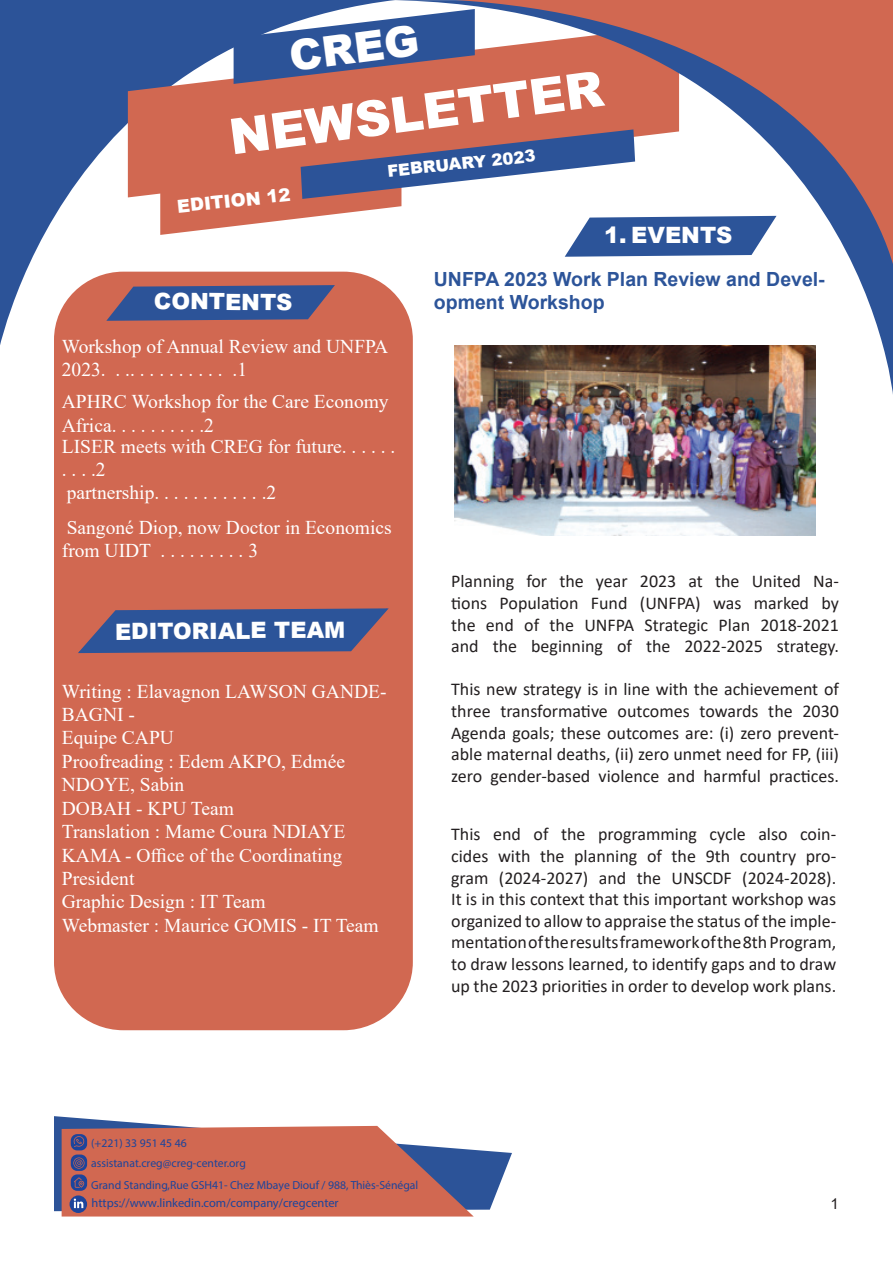
<style>
.page{position:relative;width:893px;height:1263px;background:#fff}
.page>*{position:absolute;margin:0;border:0;box-sizing:border-box;transform-origin:0 0}
.t1{font:900 49.5px "Arial";color:#fff}
.t2{font:900 42px "Arial";color:#fff}
.t3{font:900 22.5px "Arial";color:#fff}
.t4{font:19.5px/23.4px "Times New Roman";color:#fff}
.t5{font:700 19.5px/23.4px "Arial";color:#2c5499}
.t6{font:18px/21.6px "Calibri";color:#231f20;text-align:justify}
.t7{font:900 18px "Arial";color:#fff}
.t8{font:900 16.5px "Arial";color:#fff}
.t9{font:15px "Arial";color:#231f20}
.t10{font:12.45px "Myriad Pro";color:#1d449b}
.t11{font:11.7px/20.1px "Myriad Pro";color:#1d449b}
</style>
<div class="page">
<svg style="left:54px;top:1116px;width:458px;height:100px"></svg>
<div style="left:54px;top:272px;width:359px;height:758px;background:#d16851;border-radius:69px"></div>
<svg style="left:0;top:0;width:361px;height:345px"></svg>
<svg style="left:128px;top:25px;width:233px;height:172px;background:#a56a6e"></svg>
<svg style="left:234px;top:9px;width:127px;height:75px;background:#53679b"></svg>
<svg style="left:361px;top:0;width:532px;height:395px"></svg>
<svg style="left:365px;top:0;width:528px;height:283px;fill:#d16851"></svg>
<svg style="left:106px;top:285px;width:229px;height:36px;background:#47568c"></svg>
<svg style="left:78px;top:608px;width:311px;height:46px"></svg>
<svg style="left:160px;top:129px;width:616px;height:128px"></svg>
<img style="left:454px;top:345px;width:362px;height:190px">
<h2 class="t2" style="left:286px;top:26px;width:132px;rotate:-7deg">CREG</h2>
<h1 class="t1" style="left:225px;top:103px;width:378px;rotate:-8deg">NEWSLETTER</h1>
<p class="t8" style="left:386px;top:159px;width:150px;rotate:-6deg">FEBRUARY 2023</p>
<p class="t7" style="left:176px;top:193px;width:115px;rotate:-6deg">EDITION 12</p>
<p class="t3" style="left:154px;top:284px;width:140px;rotate:1deg">CONTENTS</p>
<p class="t4" style="left:62px;top:334px;width:328px">Workshop of Annual Review and UNFPA<br>2023. . .. . . . . . . . . . .1</p>
<p class="t4" style="left:62px;top:390px;width:328px">APHRC Workshop for the Care Economy<br>Africa. . . . . . . . . .2</p>
<p class="t4" style="left:62px;top:434px;width:335px">LISER meets with CREG for future. . . . . . . . . .2<br>partnership. . . . . . . . . . . .2</p>
<p class="t4" style="left:62px;top:515px;width:331px">Sangoné Diop, now Doctor in Economics from UIDT . . . . . . . . . 3</p>
<p class="t3" style="left:115px;top:616px;width:232px;rotate:-1deg">EDITORIALE TEAM</p>
<p class="t4" style="left:62px;top:679px;width:326px">Writing : Elavagnon LAWSON GANDE-<br>BAGNI -<br>Equipe CAPU<br>Proofreading : Edem AKPO, Edmée<br>NDOYE, Sabin<br>DOBAH - KPU Team<br>Translation : Mame Coura NDIAYE<br>KAMA - Office of the Coordinating<br>President<br>Graphic Design : IT Team<br>Webmaster : Maurice GOMIS - IT Team</p>
<p class="t3" style="left:604px;top:219px;width:130px">1. EVENTS</p>
<p class="t5" style="left:434px;top:267px;width:392px">UNFPA 2023 Work Plan Review and Devel&shy;opment Workshop</p>
<p class="t6" style="left:451px;top:570px;width:389px">Planning for the year 2023 at the United Na&shy;tions Population Fund (UNFPA) was marked by the end of the UNFPA Strategic Plan 2018-2021 and the beginning of the 2022-2025 strategy.</p>
<p class="t6" style="left:451px;top:678px;width:389px">This new strategy is in line with the achievement of three transformative outcomes towards the 2030<br>Agenda goals; these outcomes are: (i) zero prevent&shy;able maternal deaths, (ii) zero unmet need for FP, (iii) zero gender-based violence and harmful practices.</p>
<p class="t6" style="left:451px;top:823px;width:387px">This end of the programming cycle also coin&shy;cides with the planning of the 9th country pro&shy;gram (2024-2027) and the UNSCDF (2024-2028).<br>It is in this context that this important workshop was organized to allow to appraise the status of the imple&shy;mentation of the results framework of the 8th Program, to draw lessons learned, to identify gaps and to draw up the 2023 priorities in order to develop work plans.</p>
<p class="t11" style="left:91px;top:1133px;width:156px">(+221) 33 951 45 46 assistanat.creg@creg-center.org</p>
<p class="t11" style="left:91px;top:1175px;width:329px">Grand Standing,Rue GSH41- Chez Mbaye Diouf / 988, Thiès-Sénégal</p>
<p class="t10" style="left:92px;top:1195px;width:248px">https://www.linkedin.com/company/cregcenter</p>
<p class="t9" style="left:831px;top:1193px;width:10px">1</p>
</div>
